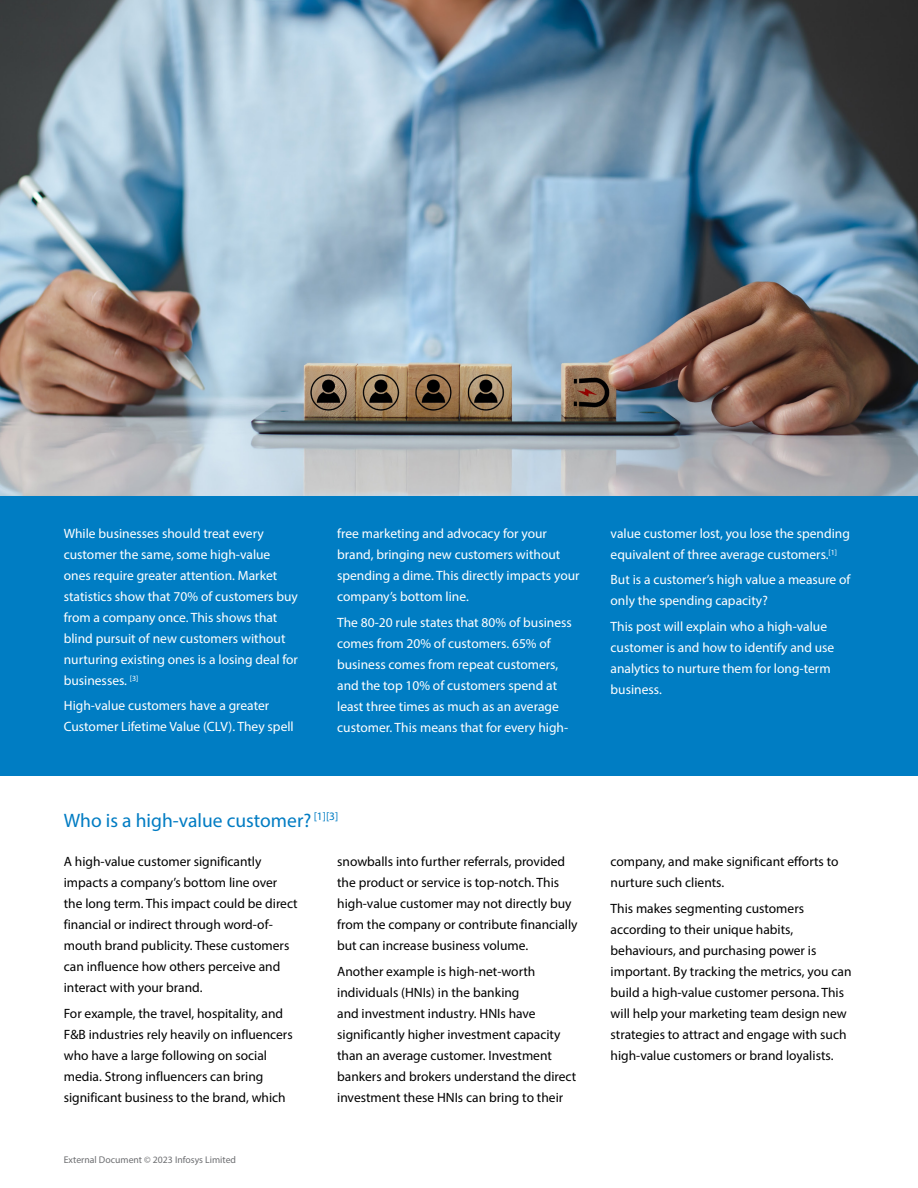
<style>
.page{position:relative;width:918px;height:1188px;background:#fff}
.page>*{position:absolute;margin:0;border:0;box-sizing:border-box;transform-origin:0 0}
.t1{font:19.5px "Myriad Pro";color:#007cc3}
.t2{font:13.5px/21px "Myriad Pro";color:#000}
.t3{font:13.5px/21px "Myriad Pro";color:#fff}
.t4{font:9.75px "Myriad Pro";color:#6d6e71}
</style>
<div class="page">
<div style="left:0;top:495px;width:918px;height:281px;background:#007dc3"></div>
<img style="left:0;top:0;width:918px;height:495px">
<p class="t3" style="left:64px;top:523px;width:236px">While businesses should treat every customer the same, some high-value ones require greater attention. Market statistics show that 70% of customers buy from a company once. This shows that blind pursuit of new customers without nurturing existing ones is a losing deal for businesses. <sup>[3]</sup></p>
<p class="t3" style="left:64px;top:695px;width:232px">High-value customers have a greater<br>Customer Lifetime Value (CLV). They spell</p>
<p class="t3" style="left:337px;top:523px;width:244px">free marketing and advocacy for your brand, bringing new customers without spending a dime. This directly impacts your company’s bottom line.</p>
<p class="t3" style="left:337px;top:611px;width:236px">The 80-20 rule states that 80% of business comes from 20% of customers. 65% of business comes from repeat customers, and the top 10% of customers spend at least three times as much as an average customer. This means that for every high-</p>
<p class="t3" style="left:611px;top:523px;width:241px">value customer lost, you lose the spending equivalent of three average customers.<sup>[1]</sup></p>
<p class="t3" style="left:611px;top:569px;width:242px">But is a customer’s high value a measure of only the spending capacity?</p>
<p class="t3" style="left:611px;top:615px;width:225px">This post will explain who a high-value customer is and how to identify and use analytics to nurture them for long-term business.</p>
<h1 class="t1" style="left:64px;top:808px;width:276px">Who is a high-value customer? <sup>[1][3]</sup></h1>
<p class="t2" style="left:64px;top:851px;width:235px">A high-value customer significantly impacts a company’s bottom line over the long term. This impact could be direct financial or indirect through word-of&shy;mouth brand publicity. These customers can influence how others perceive and interact with your brand.</p>
<p class="t2" style="left:64px;top:1002px;width:230px">For example, the travel, hospitality, and F&amp;B industries rely heavily on influencers who have a large following on social media. Strong influencers can bring significant business to the brand, which</p>
<p class="t4" style="left:64px;top:1154px;width:174px">External Document © 2023 Infosys Limited</p>
<p class="t2" style="left:337px;top:851px;width:242px">snowballs into further referrals, provided the product or service is top-notch. This high-value customer may not directly buy from the company or contribute financially but can increase business volume.</p>
<p class="t2" style="left:337px;top:960px;width:241px">Another example is high-net-worth individuals (HNIs) in the banking<br>and investment industry. HNIs have significantly higher investment capacity than an average customer. Investment bankers and brokers understand the direct investment these HNIs can bring to their</p>
<p class="t2" style="left:611px;top:851px;width:229px">company, and make significant efforts to nurture such clients.</p>
<p class="t2" style="left:611px;top:897px;width:242px">This makes segmenting customers according to their unique habits, behaviours, and purchasing power is important. By tracking the metrics, you can build a high-value customer persona. This will help your marketing team design new strategies to attract and engage with such high-value customers or brand loyalists.</p>
</div>
